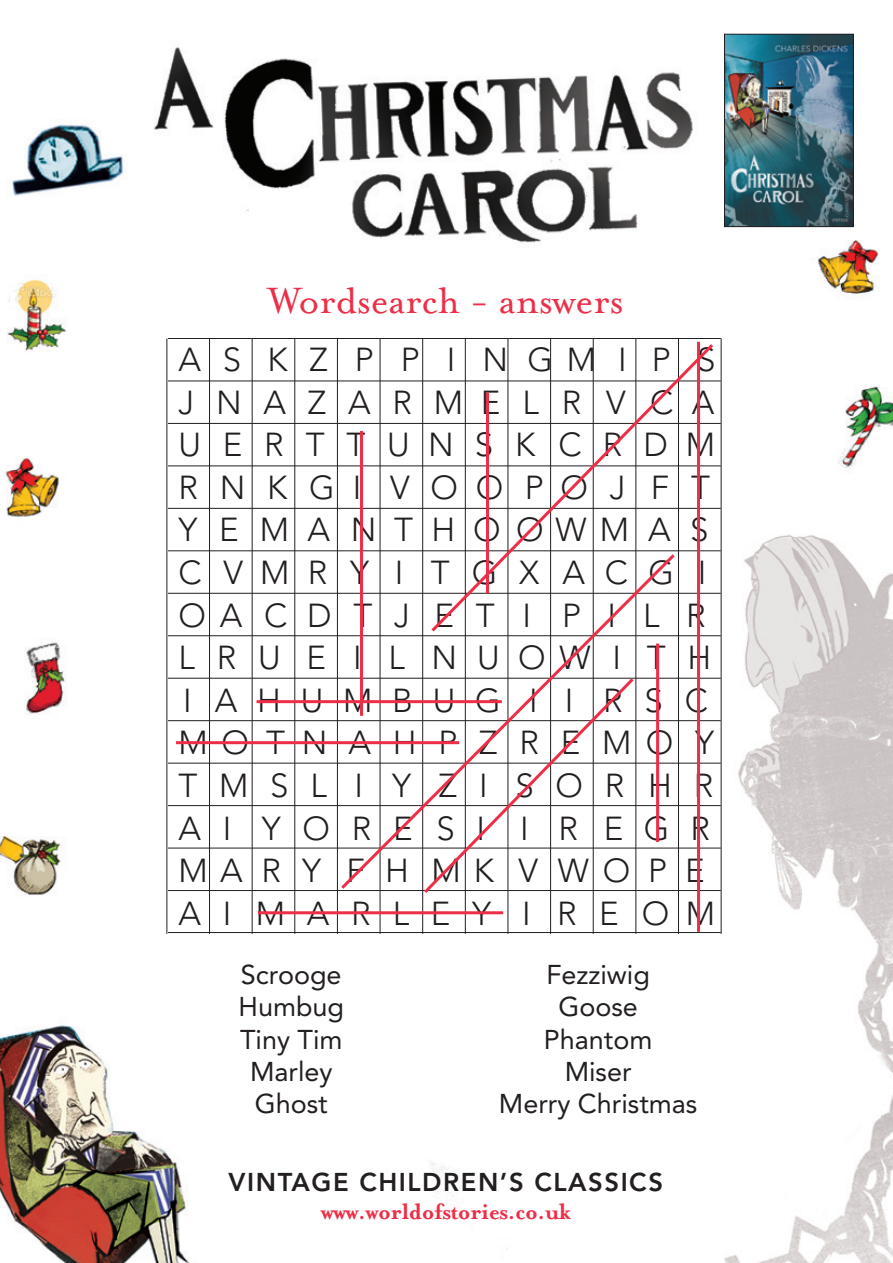
<style>
.page{position:relative;width:893px;height:1263px;background:#fff}
.page>*{position:absolute;margin:0;border:0;box-sizing:border-box;transform-origin:0 0}
.t1{font:42px "Mrs Eaves Roman";color:#ee2d47}
.t2{font:300 33px/42.6px "Avenir";letter-spacing:.66em;color:#231f20}
.t3{font:27px/32.4px "Avenir";color:#231f20;text-align:center}
.t4{font:800 25.5px "Avenir";letter-spacing:.06em;color:#231f20}
.t5{font:700 25.5px "Mrs Eaves";letter-spacing:-.02em;color:#ee2d47}
</style>
<div class="page">
<img style="left:0;top:33px;width:893px;height:1230px">
<img style="left:726px;top:36px;width:125px;height:189px">
<div style="left:724px;top:34px;width:129px;height:193px;border:1px solid #231f20"></div>
<hr style="left:168px;top:338px;width:553px;height:1px;background:#231f20">
<hr style="left:168px;top:381px;width:553px;height:1px;background:#231f20">
<hr style="left:168px;top:423px;width:553px;height:1px;background:#231f20">
<hr style="left:168px;top:465px;width:553px;height:1px;background:#231f20">
<hr style="left:168px;top:508px;width:553px;height:1px;background:#231f20">
<hr style="left:168px;top:550px;width:553px;height:1px;background:#231f20">
<hr style="left:168px;top:593px;width:553px;height:1px;background:#231f20">
<hr style="left:168px;top:635px;width:553px;height:1px;background:#231f20">
<hr style="left:168px;top:678px;width:553px;height:1px;background:#231f20">
<hr style="left:168px;top:720px;width:553px;height:1px;background:#231f20">
<hr style="left:168px;top:763px;width:553px;height:1px;background:#231f20">
<hr style="left:168px;top:805px;width:553px;height:1px;background:#231f20">
<hr style="left:168px;top:848px;width:553px;height:1px;background:#231f20">
<hr style="left:168px;top:890px;width:553px;height:1px;background:#231f20">
<hr style="left:166px;top:338px;width:1px;height:596px;background:#231f20">
<hr style="left:209px;top:338px;width:1px;height:596px;background:#231f20">
<hr style="left:252px;top:338px;width:1px;height:596px;background:#231f20">
<hr style="left:294px;top:338px;width:1px;height:596px;background:#231f20">
<hr style="left:337px;top:338px;width:1px;height:596px;background:#231f20">
<hr style="left:380px;top:338px;width:1px;height:596px;background:#231f20">
<hr style="left:422px;top:338px;width:1px;height:596px;background:#231f20">
<hr style="left:465px;top:338px;width:1px;height:596px;background:#231f20">
<hr style="left:508px;top:338px;width:1px;height:596px;background:#231f20">
<hr style="left:550px;top:338px;width:1px;height:596px;background:#231f20">
<hr style="left:593px;top:338px;width:1px;height:596px;background:#231f20">
<hr style="left:635px;top:338px;width:1px;height:596px;background:#231f20">
<hr style="left:678px;top:338px;width:1px;height:596px;background:#231f20">
<hr style="left:721px;top:338px;width:1px;height:596px;background:#231f20">
<hr style="left:168px;top:932px;width:553px;height:1px;background:#231f20">
<hr style="left:697px;top:342px;width:3px;height:590px;background:#ee2d47">
<hr style="left:360px;top:431px;width:3px;height:285px;background:#ee2d47">
<svg style="left:428px;top:341px;width:288px;height:294px"></svg>
<svg style="left:338px;top:551px;width:340px;height:341px"></svg>
<hr style="left:257px;top:700px;width:245px;height:3px;background:#ee2d47">
<hr style="left:176px;top:741px;width:283px;height:3px;background:#ee2d47">
<hr style="left:258px;top:911px;width:245px;height:3px;background:#ee2d47">
<p class="t1" style="left:268px;top:277px;width:357px">Wordsearch - answers</p>
<p class="t2" style="left:178px;top:338px;width:209px">ASKZPPI</p>
<p class="t2" style="left:483px;top:338px;width:122px">NGMIPS</p>
<p class="t2" style="left:178px;top:381px;width:288px">J NAZARME</p>
<p class="t2" style="left:178px;top:381px;width:537px;text-indent:344px">LRV CA<br>UERT TUNSKCRD</p>
<p class="t2" style="left:686px;top:423px;width:31px">M</p>
<p class="t2" style="left:178px;top:466px;width:337px">RNKGI VOOPOJF</p>
<p class="t2" style="left:691px;top:466px;width:20px">T</p>
<p class="t2" style="left:178px;top:509px;width:120px">YEMANT</p>
<p class="t2" style="left:432px;top:509px;width:82px">H OOWMA</p>
<p class="t2" style="left:690px;top:509px;width:20px">S</p>
<p class="t2" style="left:178px;top:551px;width:37px">CVM</p>
<p class="t2" style="left:308px;top:551px;width:120px">RYITG</p>
<p class="t2" style="left:519px;top:551px;width:81px">X ACG</p>
<p class="t2" style="left:698px;top:551px;width:10px">I</p>
<p class="t2" style="left:178px;top:594px;width:80px">O ACD</p>
<p class="t2" style="left:353px;top:594px;width:79px">T JETIP</p>
<p class="t2" style="left:178px;top:594px;width:528px;text-align:justify;text-indent:429px">ILR LRU E I L NUOWI TH I AHU</p>
<p class="t2" style="left:343px;top:679px;width:122px">MBUG</p>
<p class="t2" style="left:529px;top:679px;width:68px">I IRS</p>
<p class="t2" style="left:685px;top:679px;width:25px">C</p>
<p class="t2" style="left:178px;top:722px;width:289px">MOTNA HPZ</p>
<p class="t2" style="left:519px;top:722px;width:79px">R EMO</p>
<p class="t2" style="left:695px;top:722px;width:20px">Y</p>
<p class="t2" style="left:178px;top:764px;width:35px">TM</p>
<p class="t2" style="left:270px;top:764px;width:121px">SLIYZIS</p>
<p class="t2" style="left:555px;top:764px;width:125px">ORHR</p>
<p class="t2" style="left:178px;top:807px;width:36px">AIY</p>
<p class="t2" style="left:302px;top:807px;width:375px">ORE SI I REGR</p>
<p class="t2" style="left:178px;top:849px;width:32px">MA</p>
<p class="t2" style="left:261px;top:849px;width:414px">RY FHMKVWOPE</p>
<p class="t2" style="left:178px;top:892px;width:26px">AI</p>
<p class="t2" style="left:256px;top:892px;width:165px">MARLE</p>
<p class="t2" style="left:472px;top:892px;width:244px">Y I REOM</p>
<p class="t3" style="left:239px;top:958px;width:107px">Scrooge<br>Humbug<br>Tiny Tim<br>Marley<br>Ghost</p>
<p class="t3" style="left:499px;top:958px;width:200px">Fezziwig<br>Goose<br>Phantom<br>Miser<br>Merry Christmas</p>
<p class="t4" style="left:229px;top:1167px;width:436px">VINTAGE CHILDREN’S CLASSICS</p>
<p class="t5" style="left:321px;top:1197px;width:251px">www.worldofstories.co.uk</p>
</div>
